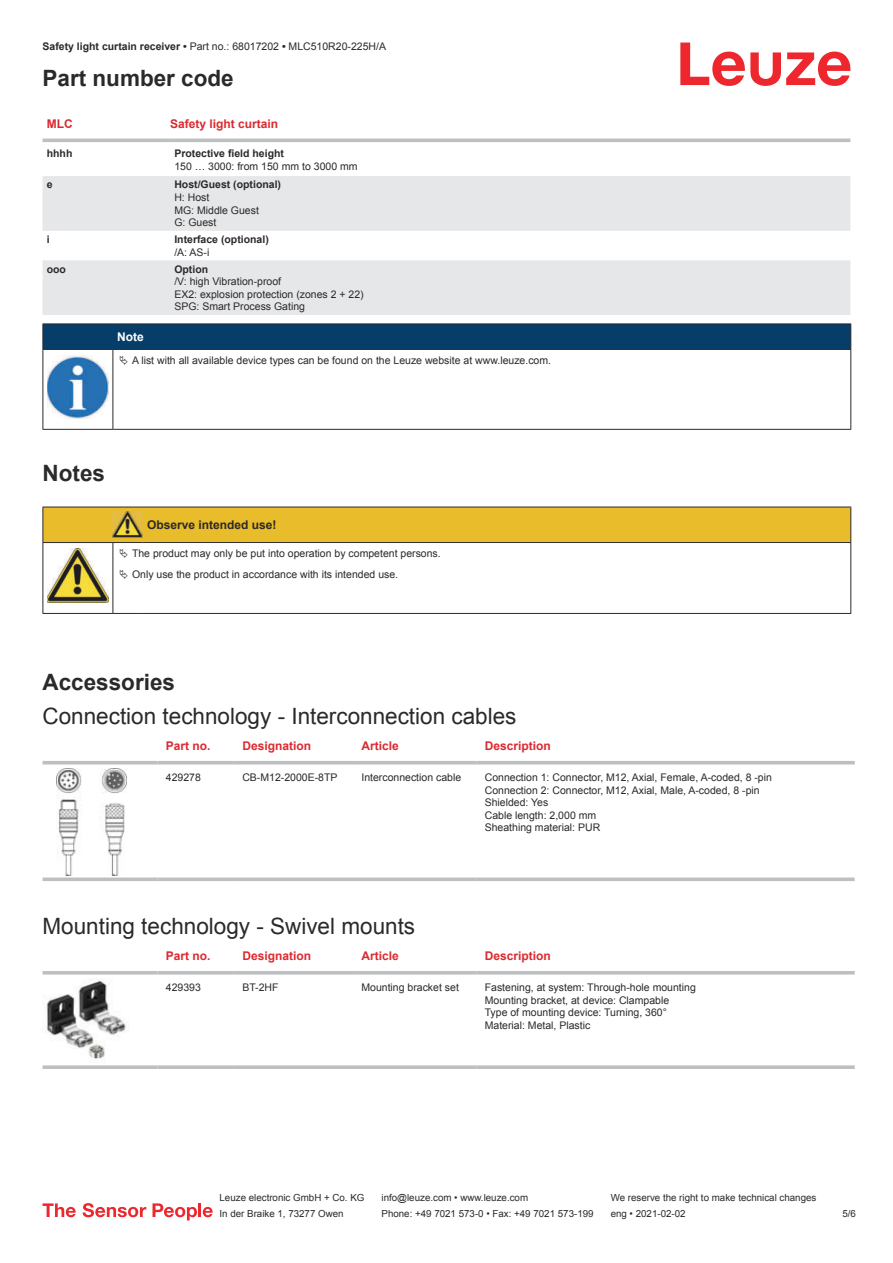
<style>
.page{position:relative;width:893px;height:1263px;background:#fff}
.page>*{position:absolute;margin:0;border:0;box-sizing:border-box;transform-origin:0 0}
.t1{font:22.5px "Arial";color:#2b292a}
.t2{font:700 22.5px "Arial";color:#2b292a}
.t3{font:700 12px "Arial";color:#db2a30}
.t4{font:700 12px "Arial";color:#2b292a}
.t5{font:700 12px "Arial";color:#fff}
.t6{font:10.5px/12.6px "Arial";color:#2b292a}
.t7{font:700 10.5px "Arial";color:#2b292a}
.t8{font:9.75px "Arial";color:#2b292a}
.s1{font-weight:700}
</style>
<div class="page">
<svg style="left:680px;top:43px;width:170px;height:43px"></svg>
<svg style="left:43px;top:138px;width:807px;height:1px"></svg>
<svg style="left:43px;top:176px;width:807px;height:139px;fill:#e6e7e9"></svg>
<hr style="left:43px;top:139px;width:127px;height:3px;background:#bdbfc1">
<hr style="left:170px;top:139px;width:680px;height:3px;background:#bdbfc1">
<svg style="left:43px;top:764px;width:812px;height:112px"></svg>
<hr style="left:43px;top:761px;width:114px;height:3px;background:#bdbfc1">
<hr style="left:157px;top:761px;width:77px;height:3px;background:#bdbfc1">
<hr style="left:234px;top:761px;width:119px;height:3px;background:#bdbfc1">
<hr style="left:353px;top:761px;width:123px;height:3px;background:#bdbfc1">
<hr style="left:476px;top:761px;width:379px;height:3px;background:#bdbfc1">
<svg style="left:43px;top:877px;width:114px;height:4px"></svg>
<svg style="left:157px;top:877px;width:77px;height:4px"></svg>
<svg style="left:234px;top:877px;width:119px;height:4px"></svg>
<svg style="left:353px;top:877px;width:123px;height:4px"></svg>
<svg style="left:476px;top:877px;width:379px;height:4px;background:#c5c7c9"></svg>
<img style="left:56px;top:769px;width:70px;height:106px">
<svg style="left:43px;top:974px;width:812px;height:1px"></svg>
<hr style="left:43px;top:971px;width:114px;height:3px;background:#bdbfc1">
<hr style="left:157px;top:971px;width:77px;height:3px;background:#bdbfc1">
<hr style="left:234px;top:971px;width:119px;height:3px;background:#bdbfc1">
<hr style="left:353px;top:971px;width:123px;height:3px;background:#bdbfc1">
<hr style="left:476px;top:971px;width:379px;height:3px;background:#bdbfc1">
<svg style="left:43px;top:1065px;width:114px;height:4px"></svg>
<svg style="left:157px;top:1065px;width:77px;height:4px"></svg>
<svg style="left:234px;top:1065px;width:119px;height:4px"></svg>
<svg style="left:353px;top:1065px;width:123px;height:4px"></svg>
<svg style="left:476px;top:1065px;width:379px;height:4px;background:#c3c5c7"></svg>
<img style="left:43px;top:979px;width:84px;height:84px">
<svg style="left:43px;top:1203px;width:33px;height:14px"></svg>
<svg style="left:83px;top:1203px;width:63px;height:14px"></svg>
<svg style="left:153px;top:1203px;width:44px;height:17px"></svg>
<hr style="left:198px;top:1203px;width:3px;height:14px;background:#ed272d">
<svg style="left:203px;top:1207px;width:10px;height:10px"></svg>
<svg style="left:44px;top:350px;width:806px;height:79px"></svg>
<hr style="left:43px;top:349px;width:70px;height:1px;background:#2b292a">
<div style="left:43px;top:324px;width:808px;height:25px;background:#063d69"></div>
<hr style="left:113px;top:349px;width:738px;height:1px;background:#2b292a">
<hr style="left:43px;top:350px;width:1px;height:75px;background:#2b292a">
<hr style="left:113px;top:350px;width:1px;height:75px;background:#2b292a">
<hr style="left:850px;top:350px;width:1px;height:75px;background:#2b292a">
<hr style="left:43px;top:429px;width:70px;height:1px;background:#2b292a">
<hr style="left:113px;top:429px;width:738px;height:1px;background:#2b292a">
<img style="left:47px;top:356px;width:61px;height:63px">
<div style="left:115px;top:350px;width:734px;height:21px;background:#fff"></div>
<svg style="left:44px;top:584px;width:806px;height:29px"></svg>
<hr style="left:43px;top:543px;width:1px;height:66px;background:#2b292a">
<hr style="left:113px;top:543px;width:1px;height:66px;background:#2b292a">
<hr style="left:850px;top:543px;width:1px;height:66px;background:#2b292a">
<hr style="left:43px;top:613px;width:70px;height:1px;background:#2b292a">
<hr style="left:113px;top:613px;width:30px;height:1px;background:#2b292a">
<hr style="left:143px;top:613px;width:708px;height:1px;background:#2b292a">
<img style="left:47px;top:584px;width:61px;height:19px">
<svg style="left:43px;top:507px;width:808px;height:77px"></svg>
<p class="t6" style="left:43px;top:41px;width:345px"><span class="s1">Safety light curtain receiver •</span> Part no.: 68017202 <span class="s1">•</span> MLC510R20-225H/A</p>
<h1 class="t2" style="left:43px;top:70px;width:193px">Part number code</h1>
<p class="t3" style="left:47px;top:119px;width:27px">MLC</p>
<p class="t3" style="left:170px;top:119px;width:110px">Safety light curtain</p>
<p class="t7" style="left:47px;top:149px;width:27px">hhhh</p>
<p class="t7" style="left:174px;top:149px;width:111px">Protective field height</p>
<p class="t6" style="left:174px;top:161px;width:185px">150 … 3000: from 150 mm to 3000 mm</p>
<p class="t7" style="left:47px;top:181px;width:7px">e</p>
<p class="t7" style="left:174px;top:181px;width:108px">Host/Guest (optional)</p>
<p class="t6" style="left:174px;top:192px;width:86px">H: Host<br>MG: Middle Guest<br>G: Guest</p>
<p class="t7" style="left:47px;top:235px;width:4px">i</p>
<p class="t7" style="left:174px;top:235px;width:96px">Interface (optional)</p>
<p class="t6" style="left:174px;top:247px;width:37px">/A: AS-i</p>
<p class="t7" style="left:47px;top:265px;width:21px">ooo</p>
<p class="t7" style="left:174px;top:265px;width:35px">Option</p>
<p class="t6" style="left:174px;top:276px;width:191px">/V: high Vibration-proof<br>EX2: explosion protection (zones 2 + 22)<br>SPG: Smart Process Gating</p>
<p class="t5" style="left:117px;top:332px;width:28px">Note</p>
<p class="t6" style="left:132px;top:355px;width:421px">A list with all available device types can be found on the Leuze website at www.leuze.com.</p>
<h1 class="t2" style="left:43px;top:464px;width:64px">Notes</h1>
<p class="t4" style="left:147px;top:520px;width:131px">Observe intended use!</p>
<p class="t6" style="left:132px;top:544px;width:310px;line-height:20.2px">The product may only be put into operation by competent persons.<br>Only use the product in accordance with its intended use.</p>
<h1 class="t2" style="left:43px;top:674px;width:134px">Accessories</h1>
<h1 class="t1" style="left:43px;top:707px;width:475px">Connection technology - Interconnection cables</h1>
<p class="t3" style="left:166px;top:741px;width:46px">Part no.</p>
<p class="t3" style="left:242px;top:741px;width:70px">Designation</p>
<p class="t3" style="left:361px;top:741px;width:39px">Article</p>
<p class="t3" style="left:485px;top:741px;width:68px">Description</p>
<p class="t6" style="left:166px;top:772px;width:37px">429278</p>
<p class="t6" style="left:242px;top:772px;width:97px">CB-M12-2000E-8TP</p>
<p class="t6" style="left:361px;top:772px;width:101px">Interconnection cable</p>
<p class="t6" style="left:485px;top:772px;width:289px">Connection 1: Connector, M12, Axial, Female, A-coded, 8 -pin Connection 2: Connector, M12, Axial, Male, A-coded, 8 -pin Shielded: Yes<br>Cable length: 2,000 mm<br>Sheathing material: PUR</p>
<h1 class="t1" style="left:43px;top:917px;width:374px">Mounting technology - Swivel mounts</h1>
<p class="t3" style="left:166px;top:951px;width:46px">Part no.</p>
<p class="t3" style="left:242px;top:951px;width:70px">Designation</p>
<p class="t3" style="left:361px;top:951px;width:39px">Article</p>
<p class="t3" style="left:485px;top:951px;width:68px">Description</p>
<p class="t6" style="left:166px;top:982px;width:37px">429393</p>
<p class="t6" style="left:242px;top:982px;width:38px">BT-2HF</p>
<p class="t6" style="left:361px;top:982px;width:99px">Mounting bracket set</p>
<p class="t6" style="left:485px;top:982px;width:213px">Fastening, at system: Through-hole mounting Mounting bracket, at device: Clampable<br>Type of mounting device: Turning, 360° Material: Metal, Plastic</p>
<p class="t8" style="left:220px;top:1194px;width:146px">Leuze electronic GmbH + Co. KG</p>
<p class="t8" style="left:381px;top:1194px;width:148px">info@leuze.com • www.leuze.com</p>
<p class="t8" style="left:611px;top:1194px;width:207px">We reserve the right to make technical changes</p>
<p class="t8" style="left:220px;top:1210px;width:126px">In der Braike 1, 73277 Owen</p>
<p class="t8" style="left:381px;top:1210px;width:214px">Phone: +49 7021 573-0 • Fax: +49 7021 573-199</p>
<p class="t8" style="left:611px;top:1210px;width:76px">eng • 2021-02-02</p>
<p class="t8" style="left:842px;top:1210px;width:15px">5 /6</p>
</div>
